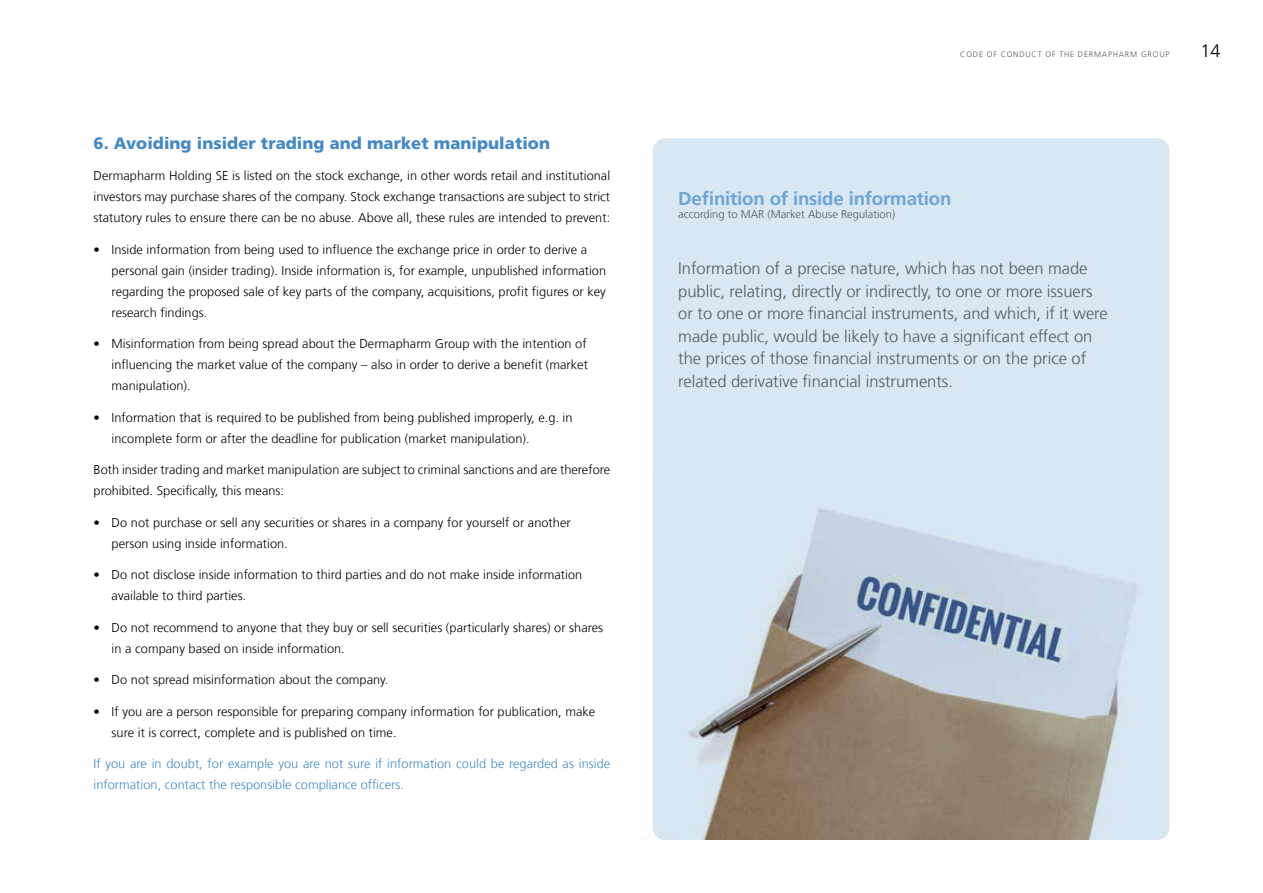
<style>
.page{position:relative;width:1263px;height:893px;background:#fff}
.page>*{position:absolute;margin:0;border:0;box-sizing:border-box;transform-origin:0 0}
.t1{font:700 18.6px "Frutiger LT Com";letter-spacing:-.01em;color:#6ca4d6}
.t2{font:300 18px "Frutiger LT Std";color:#000}
.t3{font:300 16.5px/22.5px "Frutiger LT Com";color:#555756}
.t4{font:900 16.5px "Frutiger LT Com";letter-spacing:.005em;color:#4388c5}
.t5{font:300 12.75px/21px "Frutiger LT Com";letter-spacing:.005em;color:#000}
.t6{font:300 12.75px/21px "Frutiger LT Com";letter-spacing:.005em;color:#4388c5}
.t7{font:300 11.25px "Frutiger LT Com";color:#555756}
.t8{font:300 7.95px "Frutiger LT Std";letter-spacing:.1em;color:#555756}
</style>
<div class="page">
<div style="left:653px;top:138px;width:516px;height:702px;background:#d9e7f3;border-radius:13px"></div>
<img style="left:652px;top:472px;width:485px;height:368px">
<p class="t4" style="left:94px;top:133px;width:458px">6. Avoiding insider trading and market manipulation</p>
<p class="t5" style="left:94px;top:165px;width:518px;text-align:justify">Dermapharm Holding SE is listed on the stock exchange, in other words retail and institutional investors may purchase shares of the company. Stock exchange transactions are subject to strict statutory rules to ensure there can be no abuse. Above all, these rules are intended to prevent:</p>
<p class="t5" style="left:112px;top:239px;width:496px;text-indent:-18px">• Inside information from being used to influence the exchange price in order to derive a personal gain (insider trading). Inside information is, for example, unpublished information regarding the proposed sale of key parts of the company, acquisitions, profit figures or key research findings.</p>
<p class="t5" style="left:112px;top:333px;width:478px;text-align:justify;text-indent:-18px">• Misinformation from being spread about the Dermapharm Group with the intention of influencing the market value of the company – also in order to derive a benefit (market manipulation).</p>
<p class="t5" style="left:112px;top:407px;width:462px;text-indent:-18px">• Information that is required to be published from being published improperly, e.g. in incomplete form or after the deadline for publication (market manipulation).</p>
<p class="t5" style="left:94px;top:459px;width:518px">Both insider trading and market manipulation are subject to criminal sanctions and are therefore prohibited. Specifically, this means:</p>
<p class="t5" style="left:112px;top:512px;width:460px;text-indent:-18px">• Do not purchase or sell any securities or shares in a company for yourself or another person using inside information.</p>
<p class="t5" style="left:112px;top:564px;width:472px;text-indent:-18px">• Do not disclose inside information to third parties and do not make inside information available to third parties.</p>
<p class="t5" style="left:112px;top:617px;width:493px;text-indent:-18px">• Do not recommend to anyone that they buy or sell securities (particularly shares) or shares in a company based on inside information.</p>
<p class="t5" style="left:94px;top:669px;width:296px">• Do not spread misinformation about the company.</p>
<p class="t5" style="left:112px;top:701px;width:485px;text-indent:-18px">• If you are a person responsible for preparing company information for publication, make sure it is correct, complete and is published on time.</p>
<p class="t6" style="left:94px;top:753px;width:518px">If you are in doubt, for example you are not sure if information could be regarded as inside information, contact the responsible compliance officers.</p>
<p class="t8" style="left:960px;top:50px;width:211px">CODE OF CONDUCT OF THE DERMAPHARM GROUP</p>
<h2 class="t2" style="left:1200px;top:41px;width:22px">14</h2>
<h1 class="t1" style="left:678px;top:187px;width:275px">Definition of inside information</h1>
<p class="t7" style="left:678px;top:208px;width:218px">according to MAR (Market Abuse Regulation)</p>
<p class="t3" style="left:678px;top:257px;width:431px">Information of a precise nature, which has not been made public, relating, directly or indirectly, to one or more issuers or to one or more financial instruments, and which, if it were made public, would be likely to have a significant effect on the prices of those financial instruments or on the price of related derivative financial instruments.</p>
</div>
